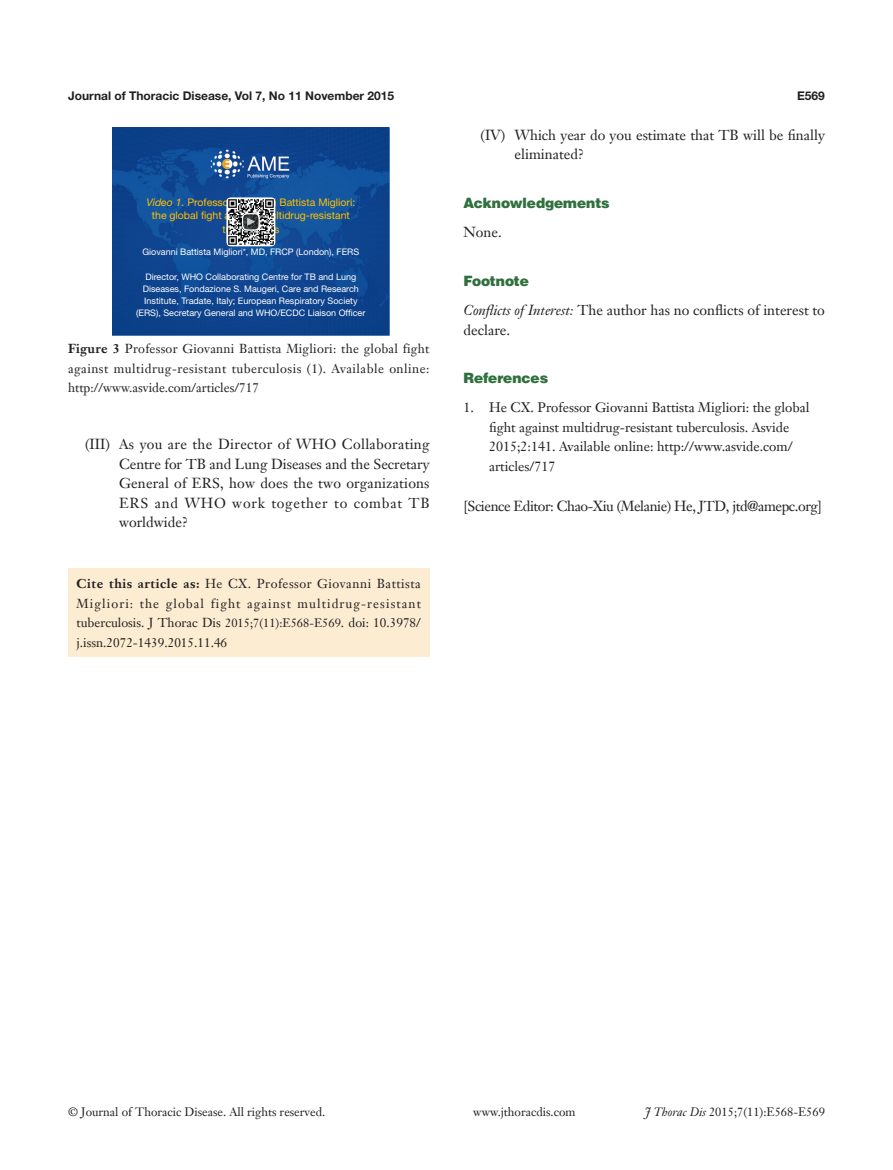
<style>
.page{position:relative;width:893px;height:1170px;background:#fff}
.page>*{position:absolute;margin:0;border:0;box-sizing:border-box;transform-origin:0 0}
.t1{font:14.25px/19.5px "Janson Text LT";color:#231f20}
.t2{font:14.25px "Janson Text LT";letter-spacing:-.03em;color:#231f20}
.一级标题-6_5{font:900 14.25px "Helvetica";color:#30703e}
.t3{font:13.5px/19.5px "Janson Text LT";color:#231f20}
.t4{font:12.75px/19.5px "Janson Text LT";color:#231f20;text-align:justify}
.t5{font:12px "Janson Text LT";color:#231f20}
.t6{font:700 12px "Helvetica Neue LT Pro";color:#231f20}
.t7{font:11.55px "Times New Roman";color:#fff}
.t8{font:10.5px/13.5px "Helvetica Neue LT Pro";color:#ffc000;text-align:center}
.t9{font:9px/12.1px "Helvetica Neue LT Pro";color:#fff;text-align:center}
.s1{font-style:italic}
.s2{font-weight:700}
.s3{font-size:12px}
</style>
<div class="page">
<img style="left:113px;top:128px;width:276px;height:207px">
<div style="left:68px;top:568px;width:361px;height:89px;background:#fcedd2"></div>
<svg style="left:226px;top:197px;width:49px;height:49px"></svg>
<img style="left:227px;top:198px;width:47px;height:47px">
<svg style="left:243px;top:214px;width:16px;height:16px"></svg>
<div style="left:242px;top:213px;width:17px;height:17px;border:1px solid #fff;border-radius:4px"></div>
<p class="t6" style="left:68px;top:88px;width:328px">Journal of Thoracic Disease, Vol 7, No 11 November 2015</p>
<p class="t6" style="left:797px;top:88px;width:29px">E569</p>
<p class="t8" style="left:146px;top:195px;width:210px"><span class="s1">Video 1.</span> Professor Giovanni Battista Migliori: the global fight against multidrug-resistant</p>
<p class="t9" style="left:142px;top:246px;width:218px">Giovanni Battista Migliori*, MD, FRCP (London), FERS</p>
<p class="t9" style="left:136px;top:270px;width:231px">Director, WHO Collaborating Centre for TB and Lung Diseases, Fondazione S. Maugeri, Care and Research Institute, Tradate, Italy; European Respiratory Society (ERS), Secretary General and WHO/ECDC Liaison Officer</p>
<p class="t4" style="left:68px;top:339px;width:363px"><span class="s2">Figure 3</span> Professor Giovanni Battista Migliori: the global fight against multidrug-resistant tuberculosis (1). Available online: http://www.asvide.com/articles/717</p>
<p class="t7" style="left:259px;top:216px;width:13px;rotate:90deg">▲</p>
<p class="t1" style="left:119px;top:434px;width:312px;text-align:justify;text-indent:-34px">(III) As you are the Director of WHO Collaborating Centre for TB and Lung Diseases and the Secretary General of ERS, how does the two organizations ERS and WHO work together to combat TB worldwide?</p>
<p class="t4" style="left:77px;top:574px;width:346px"><span class="s2">Cite this article as:</span> He CX. Professor Giovanni Battista Migliori: the global fight against multidrug-resistant tuberculosis. J Thorac Dis <span class="s3">2015;7(11):E568-E569</span>. doi: 10.3978/ j.issn.2072-1439.2015.11.46</p>
<p class="t1" style="left:514px;top:125px;width:312px;text-indent:-34px">(IV) Which year do you estimate that TB will be finally eliminated?</p>
<p class="一级标题-6_5" style="left:463px;top:194px;width:148px">Acknowledgements</p>
<p class="t1" style="left:463px;top:222px;width:40px">None.</p>
<p class="一级标题-6_5" style="left:463px;top:272px;width:67px">Footnote</p>
<p class="t1" style="left:463px;top:300px;width:363px"><span class="s1">Conflicts of Interest:</span> The author has no conflicts of interest to declare.</p>
<p class="一级标题-6_5" style="left:463px;top:369px;width:86px">References</p>
<p class="t3" style="left:489px;top:398px;width:322px;text-indent:-26px">1. He CX. Professor Giovanni Battista Migliori: the global fight against multidrug-resistant tuberculosis. Asvide 2015;2:141. Available online: http://www.asvide.com/ articles/717</p>
<p class="t2" style="left:463px;top:496px;width:360px">[Science Editor: Chao-Xiu (Melanie) He, JTD, jtd@amepc.org]</p>
<p class="t5" style="left:68px;top:1104px;width:259px">© Journal of Thoracic Disease. All rights reserved.</p>
<p class="t5" style="left:473px;top:1104px;width:104px">www.jthoracdis.com</p>
<p class="t5" style="left:645px;top:1104px;width:182px"><span class="s1">J Thorac Dis</span> 2015;7(11):E568-E569</p>
</div>
